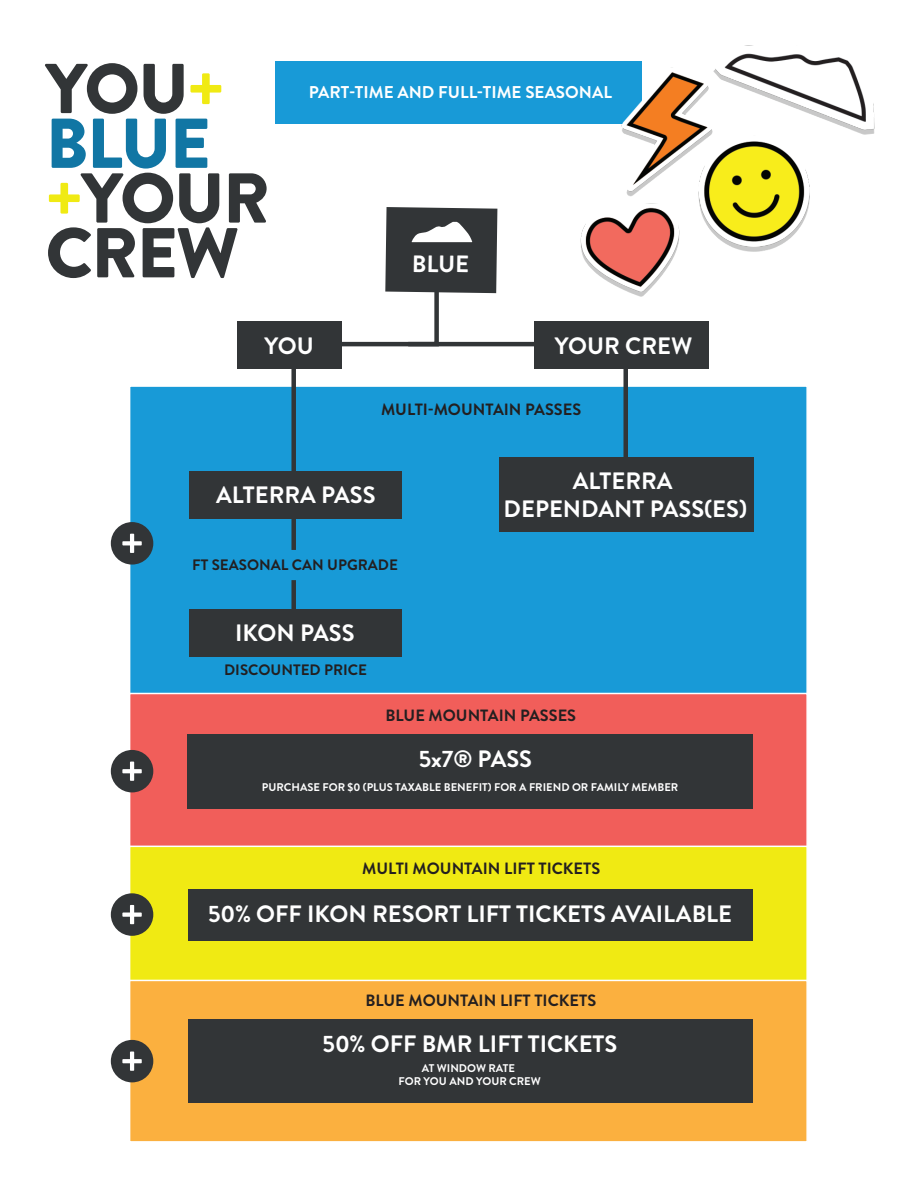
<style>
.page{position:relative;width:918px;height:1188px;background:#fff}
.page>*{position:absolute;margin:0;border:0;box-sizing:border-box;transform-origin:0 0}
.t1{font:900 70.35px/54.8px "Brandon Grotesque";letter-spacing:-.025em;color:#323537}
.t2{font:700 23.7px/28.3px "Brandon Grotesque";color:#fff;text-align:center}
.t3{font:700 17.1px "Brandon Grotesque";color:#fff}
.t4{font:700 16.35px "Brandon Grotesque";color:#231f20}
.t5{font:700 15.15px "Brandon Grotesque";color:#231f20}
.t6{font:700 11.1px/13.4px "Brandon Grotesque";color:#fff;text-align:center}
.s1{color:#f0ea13}
.s2{color:#1176a4}
</style>
<div class="page">
<div style="left:129px;top:385px;width:679px;height:316px;background:#189ad7;border:2px solid #fff"></div>
<div style="left:129px;top:693px;width:679px;height:157px;background:#f15e5a;border:2px solid #fff"></div>
<div style="left:129px;top:846px;width:679px;height:138px;background:#f0ea13;border:2px solid #fff"></div>
<div style="left:129px;top:980px;width:679px;height:163px;background:#fbb03f;border:2px solid #fff"></div>
<div style="left:189px;top:609px;width:213px;height:48px;background:#323537"></div>
<div style="left:291px;top:366px;width:5px;height:119px;background:#323537"></div>
<div style="left:291px;top:497px;width:5px;height:53px;background:#323537"></div>
<div style="left:291px;top:580px;width:5px;height:30px;background:#323537"></div>
<div style="left:187px;top:734px;width:566px;height:74px;background:#323537"></div>
<div style="left:111px;top:750px;width:42px;height:42px;background:#323537;border-radius:50%"></div>
<svg style="left:122px;top:762px;width:20px;height:19px"></svg>
<div style="left:111px;top:522px;width:42px;height:43px;background:#323537;border-radius:50%"></div>
<svg style="left:122px;top:534px;width:20px;height:19px"></svg>
<div style="left:111px;top:893px;width:42px;height:43px;background:#323537;border-radius:50%"></div>
<svg style="left:122px;top:905px;width:20px;height:19px"></svg>
<div style="left:111px;top:1040px;width:42px;height:42px;background:#323537;border-radius:50%"></div>
<svg style="left:122px;top:1052px;width:20px;height:19px"></svg>
<div style="left:623px;top:366px;width:5px;height:93px;background:#323537"></div>
<div style="left:188px;top:1019px;width:564px;height:84px;background:#323537"></div>
<div style="left:188px;top:889px;width:564px;height:51px;background:#323537"></div>
<div style="left:276px;top:61px;width:366px;height:62px;background:#189ad7"></div>
<hr style="left:408px;top:342px;width:187px;height:4px;background:#323537">
<div style="left:237px;top:321px;width:105px;height:48px;background:#323537"></div>
<svg style="left:342px;top:207px;width:155px;height:140px"></svg>
<div style="left:534px;top:321px;width:175px;height:48px;background:#323537"></div>
<div style="left:499px;top:458px;width:254px;height:74px;background:#323537"></div>
<div style="left:189px;top:471px;width:213px;height:48px;background:#323537"></div>
<img style="left:570px;top:45px;width:305px;height:252px">
<h1 class="t1" style="left:46px;top:62px;width:181px">YOU<span class="s1">+</span></h1>
<h1 class="t1" style="left:46px;top:117px;width:226px"><span class="s2">BLUE </span><span class="s1">+</span>YOUR<br>CREW</h1>
<p class="t3" style="left:309px;top:80px;width:305px">PART-TIME AND FULL-TIME SEASONAL</p>
<p class="t2" style="left:412px;top:250px;width:59px;rotate:1deg">BLUE</p>
<p class="t2" style="left:264px;top:332px;width:51px">YOU</p>
<p class="t2" style="left:555px;top:332px;width:139px">YOUR CREW</p>
<p class="t4" style="left:381px;top:398px;width:202px">MULTI-MOUNTAIN PASSES</p>
<p class="t2" style="left:216px;top:481px;width:161px">ALTERRA PASS</p>
<p class="t5" style="left:192px;top:554px;width:207px">FT SEASONAL CAN UPGRADE</p>
<p class="t2" style="left:235px;top:619px;width:121px">IKON PASS</p>
<p class="t5" style="left:224px;top:659px;width:144px">DISCOUNTED PRICE</p>
<p class="t2" style="left:504px;top:467px;width:245px">ALTERRA<br>DEPENDANT PASS(ES)</p>
<p class="t4" style="left:385px;top:704px;width:192px">BLUE MOUNTAIN PASSES</p>
<p class="t2" style="left:419px;top:745px;width:115px">5x7® PASS</p>
<p class="t6" style="left:262px;top:780px;width:418px">PURCHASE FOR $0 (PLUS TAXABLE BENEFIT) FOR A FRIEND OR FAMILY MEMBER</p>
<p class="t4" style="left:362px;top:857px;width:240px">MULTI MOUNTAIN LIFT TICKETS</p>
<p class="t2" style="left:208px;top:900px;width:526px">50% OFF IKON RESORT LIFT TICKETS AVAILABLE</p>
<p class="t4" style="left:365px;top:989px;width:232px">BLUE MOUNTAIN LIFT TICKETS</p>
<p class="t2" style="left:323px;top:1030px;width:296px">50% OFF BMR LIFT TICKETS</p>
<p class="t6" style="left:399px;top:1062px;width:144px">AT WINDOW RATE<br>FOR YOU AND YOUR CREW</p>
</div>
